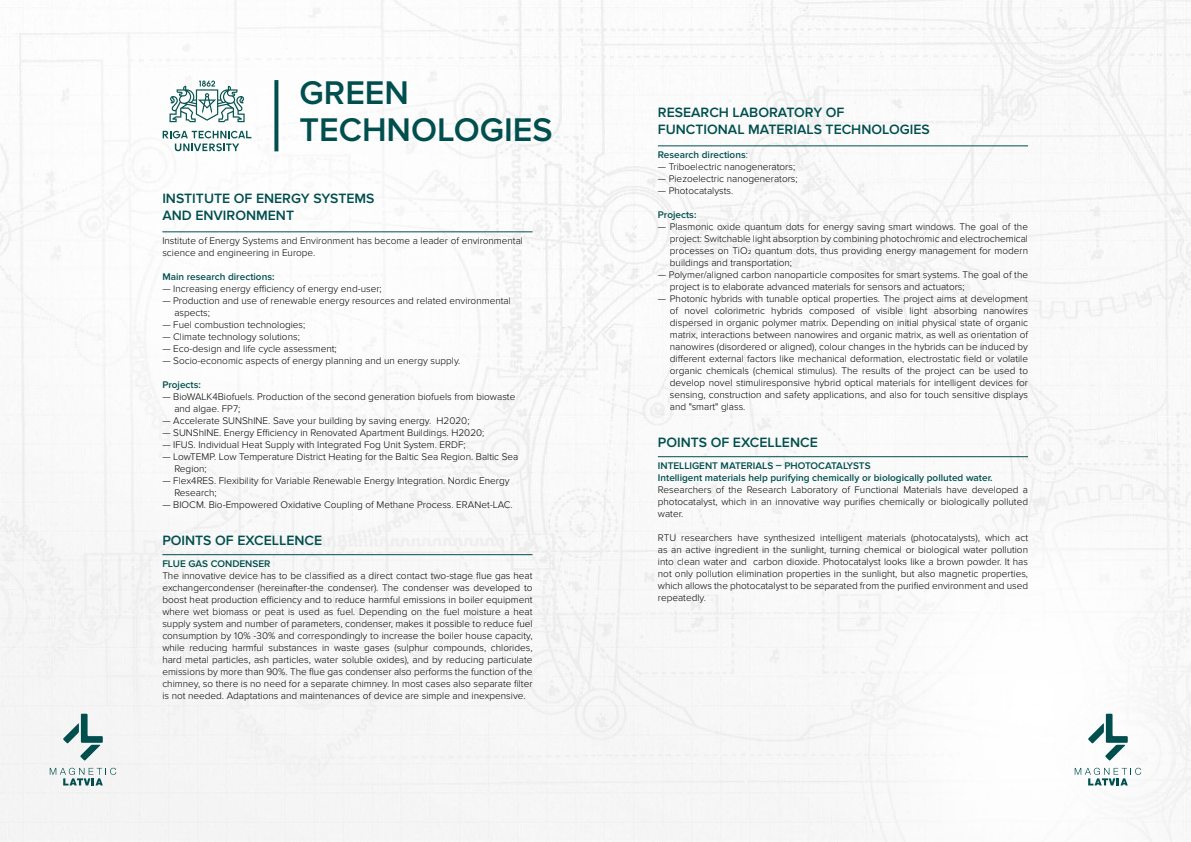
<style>
.page{position:relative;width:1191px;height:842px;background:#fff}
.page>*{position:absolute;margin:0;border:0;box-sizing:border-box;transform-origin:0 0}
.t1{font:600 34px/37px "Proxima Nova";color:#004f4e}
.t2{font:600 14px/16.8px "Proxima Nova";color:#004f4e}
.t3{font:300 10px/12px "Proxima Nova";color:#000}
.t4{font:600 10px/12px "Proxima Nova";color:#004f4e}
.s1{font-weight:300;color:#000}
</style>
<div class="page">
<img style="left:0;top:0;width:1191px;height:842px">
<svg style="left:1088px;top:714px;width:39px;height:46px"></svg>
<svg style="left:1074px;top:768px;width:67px;height:17px"></svg>
<hr style="left:162px;top:232px;width:370px;height:1px;background:#004f4e">
<hr style="left:162px;top:554px;width:370px;height:1px;background:#004f4e">
<svg style="left:274px;top:80px;width:4px;height:71px"></svg>
<svg style="left:169px;top:81px;width:76px;height:41px"></svg>
<svg style="left:163px;top:131px;width:88px;height:20px"></svg>
<svg style="left:63px;top:714px;width:40px;height:46px"></svg>
<svg style="left:50px;top:768px;width:66px;height:17px"></svg>
<hr style="left:658px;top:146px;width:370px;height:1px;background:#004f4e">
<hr style="left:658px;top:456px;width:370px;height:1px;background:#004f4e">
<h1 class="t1" style="left:299px;top:75px;width:255px">GREEN<br>TECHNOLOGIES</h1>
<h2 class="t2" style="left:162px;top:190px;width:214px">INSTITUTE OF ENERGY SYSTEMS<br>AND ENVIRONMENT</h2>
<p class="t3" style="left:162px;top:235px;width:362px">Institute of Energy Systems and Environment has become a leader of environmental science and engineering in Europe.</p>
<p class="t4" style="left:162px;top:271px;width:114px">Main research directions:</p>
<p class="t3" style="left:162px;top:283px;width:221px">— Increasing energy efficiency of energy end-user;</p>
<p class="t3" style="left:174px;top:295px;width:338px;text-indent:-12px">— Production and use of renewable energy resources and related environmental aspects;</p>
<p class="t3" style="left:162px;top:319px;width:144px">— Fuel combustion technologies;</p>
<p class="t3" style="left:162px;top:331px;width:139px">— Climate technology solutions;</p>
<p class="t3" style="left:162px;top:343px;width:176px">— Eco-design and life cycle assessment;</p>
<p class="t3" style="left:162px;top:355px;width:300px">— Socio-economic aspects of energy planning and un energy supply.</p>
<p class="t4" style="left:162px;top:379px;width:40px">Projects:</p>
<p class="t3" style="left:174px;top:391px;width:342px;text-indent:-12px">— BioWALK4Biofuels. Production of the second generation biofuels from biowaste and algae. FP7;</p>
<p class="t3" style="left:162px;top:415px;width:309px">— Accelerate SUNShINE. Save your building by saving energy. H2020;</p>
<p class="t3" style="left:162px;top:427px;width:323px">— SUNShINE. Energy Efficiency in Renovated Apartment Buildings. H2020;</p>
<p class="t3" style="left:162px;top:439px;width:305px">— IFUS. Individual Heat Supply with Integrated Fog Unit System. ERDF;</p>
<p class="t3" style="left:174px;top:451px;width:345px;text-indent:-12px">— LowTEMP. Low Temperature District Heating for the Baltic Sea Region. Baltic Sea<br>Region;</p>
<p class="t3" style="left:174px;top:475px;width:337px;text-indent:-12px">— Flex4RES. Flexibility for Variable Renewable Energy Integration. Nordic Energy<br>Research;</p>
<p class="t3" style="left:162px;top:499px;width:352px">— BIOCM. Bio-Empowered Oxidative Coupling of Methane Process. ERANet-LAC.</p>
<h2 class="t2" style="left:162px;top:532px;width:161px">POINTS OF EXCELLENCE</h2>
<p class="t4" style="left:162px;top:558px;width:110px">FLUE GAS CONDENSER</p>
<p class="t3" style="left:162px;top:570px;width:372px;text-align:justify">The innovative device has to be classified as a direct contact two-stage flue gas heat exchangercondenser (hereinafter-the condenser). The condenser was developed to boost heat production efficiency and to reduce harmful emissions in boiler equipment where wet biomass or peat is used as fuel. Depending on the fuel moisture a heat supply system and number of parameters, condenser, makes it possible to reduce fuel consumption by 10% -30% and correspondingly to increase the boiler house capacity, while reducing harmful substances in waste gases (sulphur compounds, chlorides, hard metal particles, ash particles, water soluble oxides), and by reducing particulate emissions by more than 90%. The flue gas condenser also performs the function of the chimney, so there is no need for a separate chimney. In most cases also separate filter is not needed. Adaptations and maintenances of device are simple and inexpensive.</p>
<h2 class="t2" style="left:658px;top:104px;width:273px">RESEARCH LABORATORY OF<br>FUNCTIONAL MATERIALS TECHNOLOGIES</h2>
<p class="t4" style="left:658px;top:149px;width:92px">Research directions<span class="s1">:</span></p>
<p class="t3" style="left:658px;top:161px;width:139px">— Triboelectric nanogenerators;</p>
<p class="t3" style="left:658px;top:173px;width:141px">— Piezoelectric nanogenerators;</p>
<p class="t3" style="left:658px;top:185px;width:77px">— Photocatalysts.</p>
<p class="t4" style="left:658px;top:209px;width:40px">Projects:</p>
<p class="t3" style="left:670px;top:221px;width:360px;text-align:justify;text-indent:-12px">— Plasmonic oxide quantum dots for energy saving smart windows. The goal of the project: Switchable light absorption by combining photochromic and electrochemical processes on TiO2 quantum dots, thus providing energy management for modern buildings and transportation;</p>
<p class="t3" style="left:670px;top:269px;width:360px;text-indent:-12px">— Polymer/aligned carbon nanoparticle composites for smart systems. The goal of the project is to elaborate advanced materials for sensors and actuators;</p>
<p class="t3" style="left:670px;top:293px;width:360px;text-align:justify;text-indent:-12px">— Photonic hybrids with tunable optical properties. The project aims at development of novel colorimetric hybrids composed of visible light absorbing nanowires dispersed in organic polymer matrix. Depending on initial physical state of organic matrix, interactions between nanowires and organic matrix, as well as orientation of nanowires (disordered or aligned), colour changes in the hybrids can be induced by different external factors like mechanical deformation, electrostatic field or volatile organic chemicals (chemical stimulus). The results of the project can be used to develop novel stimuliresponsive hybrid optical materials for intelligent devices for sensing, construction and safety applications, and also for touch sensitive displays and "smart" glass.</p>
<h2 class="t2" style="left:658px;top:434px;width:161px">POINTS OF EXCELLENCE</h2>
<p class="t4" style="left:658px;top:460px;width:336px">INTELLIGENT MATERIALS – PHOTOCATALYSTS<br>Intelligent materials help purifying chemically or biologically polluted water.</p>
<p class="t3" style="left:658px;top:484px;width:372px;text-align:justify">Researchers of the Research Laboratory of Functional Materials have developed a photocatalyst, which in an innovative way purifies chemically or biologically polluted water.</p>
<p class="t3" style="left:658px;top:532px;width:372px;text-align:justify">RTU researchers have synthesized intelligent materials (photocatalysts), which act as an active ingredient in the sunlight, turning chemical or biological water pollution into clean water and carbon dioxide. Photocatalyst looks like a brown powder. It has not only pollution elimination properties in the sunlight, but also magnetic properties, which allows the photocatalyst to be separated from the purified environment and used repeatedly.</p>
</div>
